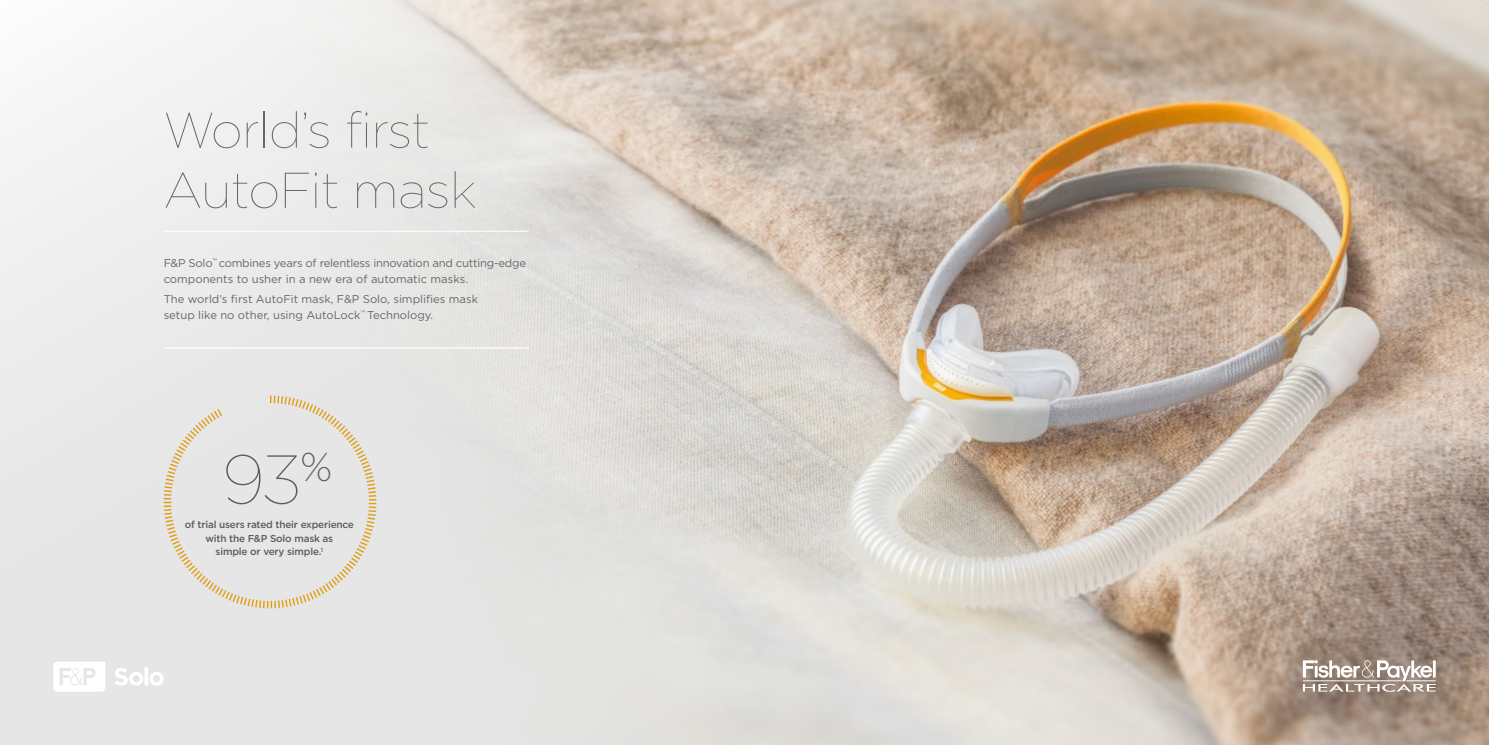
<style>
.page{position:relative;width:1489px;height:745px;background:#fff}
.page>*{position:absolute;margin:0;border:0;box-sizing:border-box;transform-origin:0 0}
.t1{font:100 68.75px "Gotham";color:#676668}
.t2{font:100 50px/60px "Gotham";letter-spacing:-.01em;color:#676668}
.t3{font:11.25px/16.2px "Gotham";letter-spacing:-.02em;color:#676668}
.t4{font:11.25px/16.2px "Gotham";color:#676668}
.t5{font:500 10px/13.8px "Gotham";letter-spacing:-.02em;color:#676668;text-align:center}
</style>
<div class="page">
<div style="left:0;top:0;width:1488px;height:744px;background:#e5e6e5"></div>
<img style="left:44px;top:0;width:1444px;height:744px">
<hr style="left:164px;top:231px;width:365px;height:1px;background:#fff">
<hr style="left:164px;top:347px;width:365px;height:1px;background:#fff">
<svg style="left:162px;top:394px;width:216px;height:215px"></svg>
<svg style="left:1302px;top:660px;width:133px;height:31px;background:#b6a9a1"></svg>
<svg style="left:53px;top:661px;width:111px;height:30px"></svg>
<h2 class="t2" style="left:164px;top:98px;width:315px">World’s first<br>AutoFit mask</h2>
<p class="t3" style="left:164px;top:254px;width:364px">F&amp;P Solo<sup>™</sup> combines years of relentless innovation and cutting-edge components to usher in a new era of automatic masks.</p>
<p class="t4" style="left:164px;top:290px;width:316px">The world’s first AutoFit mask, F&amp;P Solo, simplifies mask setup like no other, using AutoLock<sup>™</sup> Technology.</p>
<h1 class="t1" style="left:222px;top:436px;width:112px">93<sup>%</sup></h1>
<p class="t5" style="left:185px;top:517px;width:171px">of trial users rated their experience with the F&amp;P Solo mask as<br>simple or very simple.<sup>1</sup></p>
</div>
